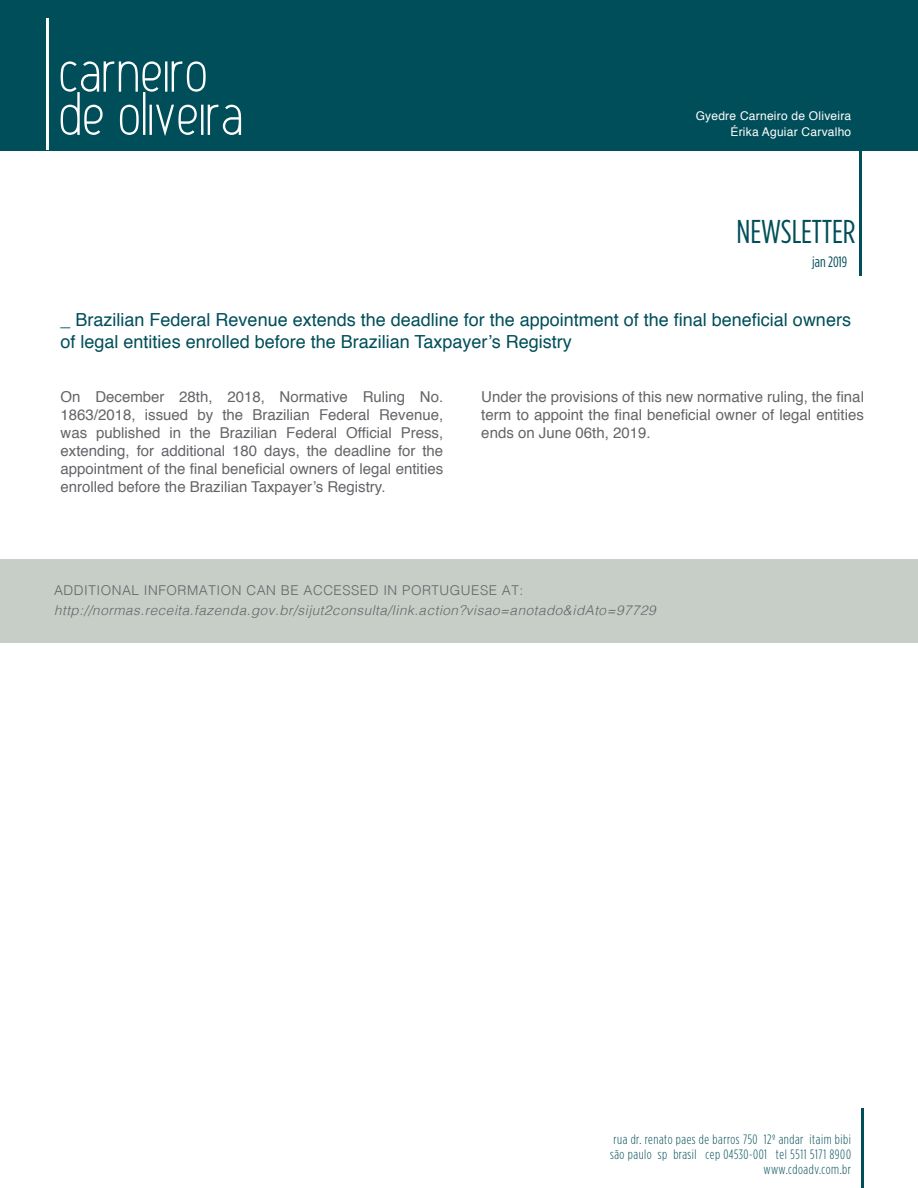
<style>
.page{position:relative;width:918px;height:1188px;background:#fff}
.page>*{position:absolute;margin:0;border:0;box-sizing:border-box;transform-origin:0 0}
.t1{font:33px "Gotham Condensed";color:#004e59}
.t2{font:18px/21.6px "Helvetica";color:#004e59}
.t3{font:15px/18px "Helvetica";color:#646569;text-align:justify}
.t4{font:15px "Gotham Condensed";color:#004e59}
.t5{font:300 13.5px/15px "Gotham Condensed";letter-spacing:.04em;color:#004e59;text-align:right}
.t6{font:italic 300 13.5px "Helvetica";letter-spacing:.04em;color:#646569}
.t7{font:300 13.5px "Helvetica";letter-spacing:.04em;color:#646569}
.t8{font:12px/16.5px "Helvetica";letter-spacing:.02em;color:#fff;text-align:right}
</style>
<div class="page">
<div style="left:0;top:0;width:918px;height:150px;background:#004e59"></div>
<hr style="left:47px;top:18px;width:2px;height:132px;background:#fff">
<svg style="left:61px;top:61px;width:180px;height:75px"></svg>
<hr style="left:862px;top:1108px;width:2px;height:80px;background:#004e59">
<hr style="left:860px;top:144px;width:2px;height:131px;background:#004e59">
<div style="left:0;top:559px;width:918px;height:84px;background:#c7cec7"></div>
<p class="t8" style="left:696px;top:108px;width:157px">Gyedre Carneiro de Oliveira<br>Érika Aguiar Carvalho</p>
<h1 class="t1" style="left:736px;top:213px;width:121px">NEWSLETTER</h1>
<p class="t4" style="left:812px;top:253px;width:36px">jan 2019</p>
<p class="t2" style="left:61px;top:309px;width:792px">_ Brazilian Federal Revenue extends the deadline for the appointment of the final beneficial owners of legal entities enrolled before the Brazilian Taxpayer’s Registry</p>
<p class="t3" style="left:61px;top:389px;width:384px">On December 28th, 2018, Normative Ruling No.<br>1863/2018, issued by the Brazilian Federal Revenue, was published in the Brazilian Federal Official Press, extending, for additional 180 days, the deadline for the appointment of the final beneficial owners of legal entities enrolled before the Brazilian Taxpayer’s Registry.</p>
<p class="t3" style="left:481px;top:389px;width:384px">Under the provisions of this new normative ruling, the final term to appoint the final beneficial owner of legal entities ends on June 06th, 2019.</p>
<p class="t7" style="left:54px;top:579px;width:471px">ADDITIONAL INFORMATION CAN BE ACCESSED IN PORTUGUESE AT:</p>
<p class="t6" style="left:54px;top:599px;width:603px">http://normas.receita.fazenda.gov.br/sijut2consulta/link.action?visao=anotado&amp;idAto=97729</p>
<p class="t5" style="left:610px;top:1132px;width:242px">rua dr. renato paes de barros 750 12º andar itaim bibi são paulo sp brasil cep 04530-001 tel 5511 5171 8900 www.cdoadv.com.br</p>
</div>
